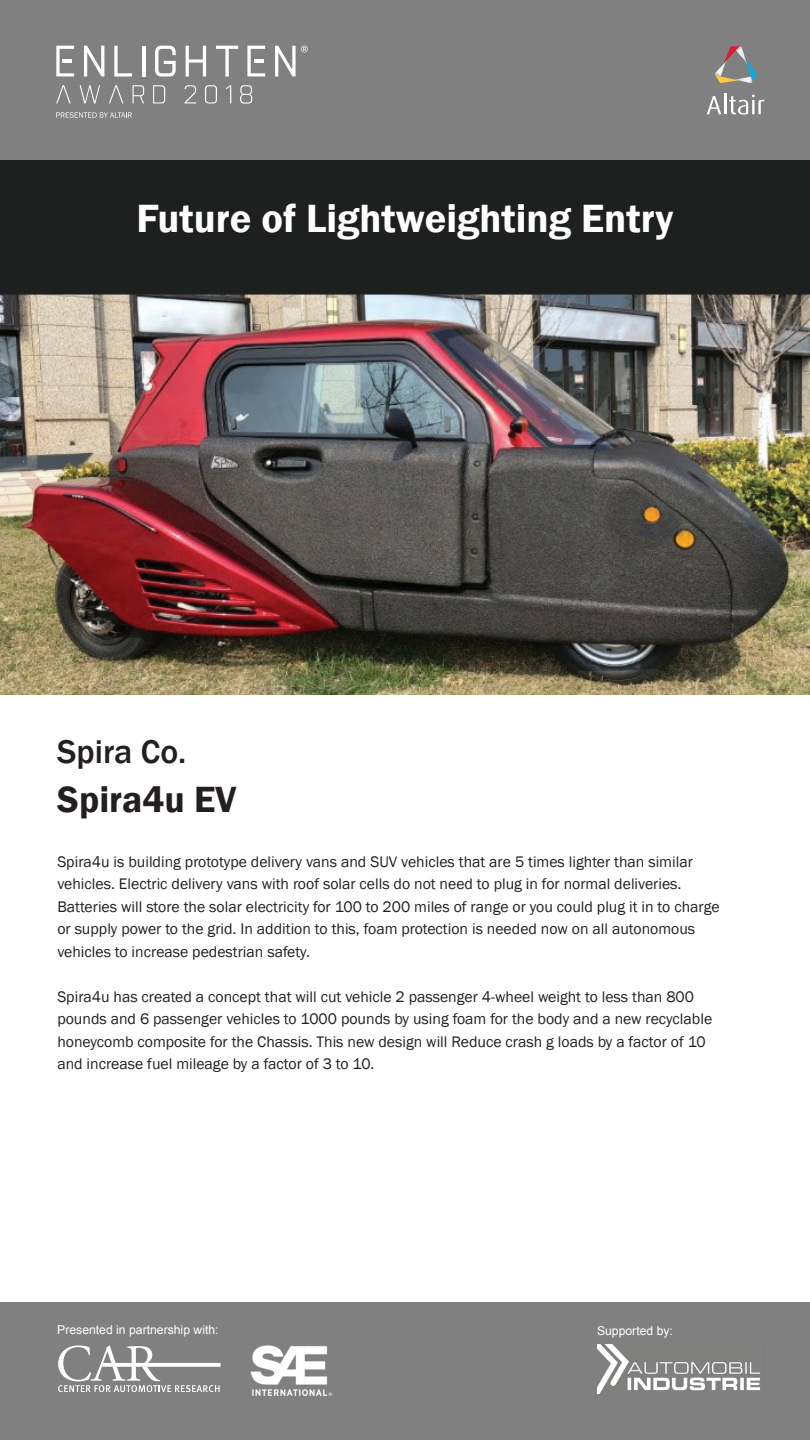
<style>
.page{position:relative;width:810px;height:1440px;background:#fff}
.page>*{position:absolute;margin:0;border:0;box-sizing:border-box;transform-origin:0 0}
.t1{font:600 40.5px "Franklin Gothic";color:#fff}
.t2{font:600 37.5px "Franklin Gothic";color:#231f20}
.t3{font:500 33.75px "Franklin Gothic";color:#231f20}
.t4{font:15.75px/22.5px "Franklin Gothic";color:#231f20}
.t5{font:12.23px "Arial";color:#fff}
</style>
<div class="page">
<div style="left:0;top:0;width:810px;height:160px;background:#7f807f"></div>
<div style="left:0;top:1303px;width:810px;height:137px;background:#7f807f"></div>
<img style="left:0;top:295px;width:810px;height:399px">
<svg style="left:84px;top:46px;width:20px;height:30px"></svg>
<svg style="left:114px;top:46px;width:18px;height:31px"></svg>
<hr style="left:142px;top:46px;width:3px;height:30px;background:#fff">
<svg style="left:186px;top:46px;width:20px;height:30px"></svg>
<svg style="left:216px;top:46px;width:22px;height:31px"></svg>
<svg style="left:155px;top:46px;width:21px;height:31px"></svg>
<svg style="left:56px;top:46px;width:18px;height:30px"></svg>
<svg style="left:247px;top:46px;width:18px;height:30px"></svg>
<svg style="left:80px;top:85px;width:20px;height:18px"></svg>
<svg style="left:133px;top:85px;width:11px;height:18px"></svg>
<svg style="left:153px;top:85px;width:12px;height:18px"></svg>
<svg style="left:56px;top:85px;width:15px;height:18px"></svg>
<svg style="left:109px;top:85px;width:14px;height:18px"></svg>
<svg style="left:56px;top:112px;width:76px;height:6px"></svg>
<svg style="left:185px;top:85px;width:11px;height:18px"></svg>
<svg style="left:205px;top:85px;width:12px;height:18px"></svg>
<svg style="left:226px;top:85px;width:5px;height:18px"></svg>
<svg style="left:240px;top:85px;width:12px;height:19px"></svg>
<svg style="left:275px;top:46px;width:33px;height:30px"></svg>
<svg style="left:58px;top:1345px;width:163px;height:47px"></svg>
<img style="left:597px;top:1345px;width:164px;height:49px">
<img style="left:250px;top:1345px;width:83px;height:50px">
<svg style="left:715px;top:46px;width:42px;height:37px"></svg>
<svg style="left:707px;top:96px;width:14px;height:18px"></svg>
<hr style="left:724px;top:93px;width:2px;height:21px;background:#fff">
<svg style="left:729px;top:95px;width:36px;height:20px"></svg>
<div style="left:0;top:160px;width:810px;height:135px;background:#1e1f1f"></div>
<h1 class="t1" style="left:136px;top:194px;width:539px">Future of Lightweighting Entry</h1>
<h3 class="t3" style="left:57px;top:731px;width:131px">Spira Co.</h3>
<h2 class="t2" style="left:57px;top:776px;width:181px">Spira4u EV</h2>
<p class="t4" style="left:57px;top:851px;width:664px">Spira4u is building prototype delivery vans and SUV vehicles that are 5 times lighter than similar vehicles. Electric delivery vans with roof solar cells do not need to plug in for normal deliveries.<br>Batteries will store the solar electricity for 100 to 200 miles of range or you could plug it in to charge or supply power to the grid. In addition to this, foam protection is needed now on all autonomous vehicles to increase pedestrian safety.</p>
<p class="t4" style="left:57px;top:986px;width:656px">Spira4u has created a concept that will cut vehicle 2 passenger 4-wheel weight to less than 800 pounds and 6 passenger vehicles to 1000 pounds by using foam for the body and a new recyclable honeycomb composite for the Chassis. This new design will Reduce crash g loads by a factor of 10 and increase fuel mileage by a factor of 3 to 10.</p>
<p class="t5" style="left:57px;top:1322px;width:163px">Presented in partnership with:</p>
<p class="t5" style="left:597px;top:1323px;width:77px">Supported by:</p>
</div>
